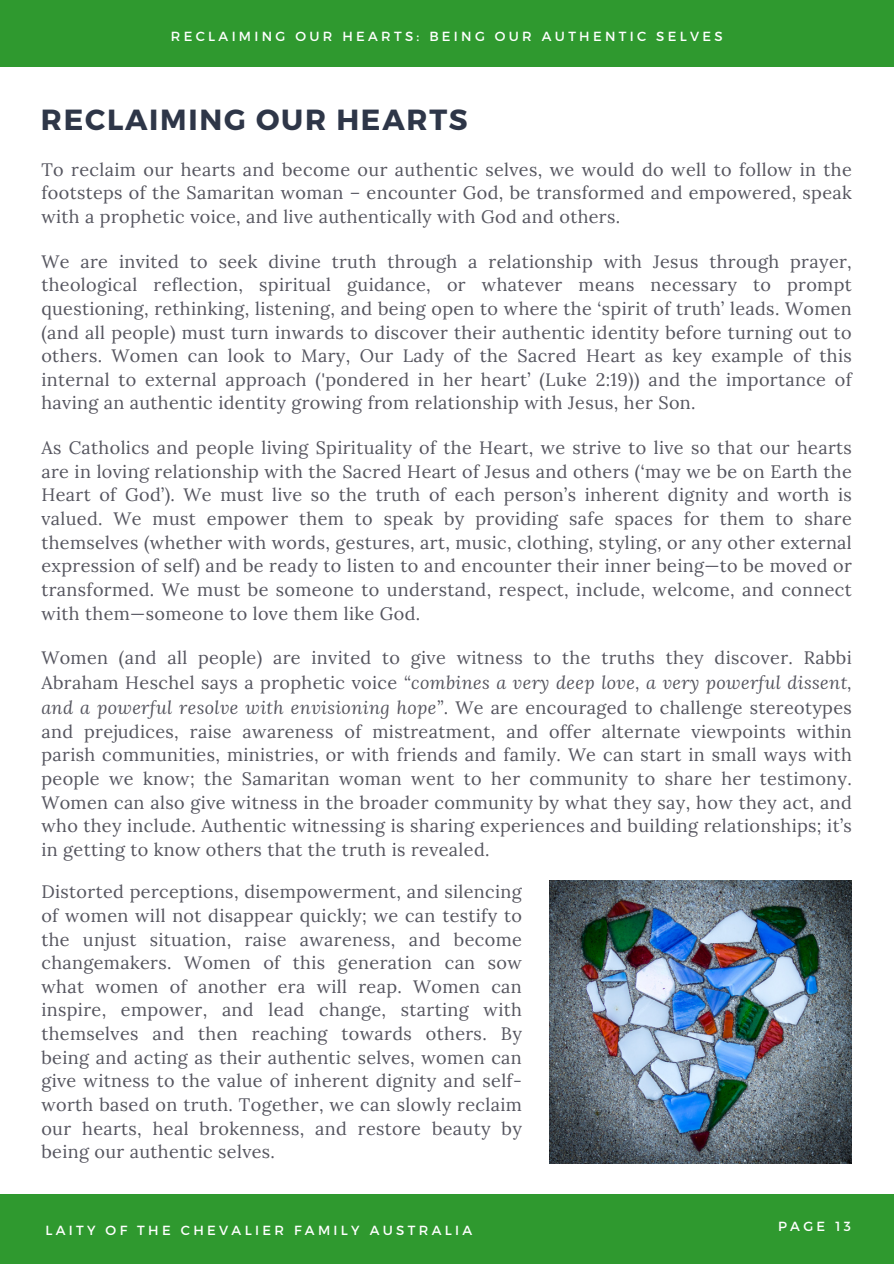
<style>
.page{position:relative;width:894px;height:1264px;background:#fff}
.page>*{position:absolute;margin:0;border:0;box-sizing:border-box;transform-origin:0 0}
.t1{font:700 29.1px "Montserrat";letter-spacing:.06em;color:#2e3648}
.t2{font:18px/23.7px "Lora";letter-spacing:.02em;color:#55555f;text-align:justify}
.t3{font:13.2px "Montserrat";letter-spacing:.25em;color:#fff}
.s1{font-style:italic}
</style>
<div class="page">
<div style="left:0;top:0;width:893px;height:67px;background:#2f992f"></div>
<div style="left:0;top:1194px;width:893px;height:69px;background:#2f992f"></div>
<img style="left:549px;top:880px;width:302px;height:283px">
<p class="t3" style="left:171px;top:28px;width:553px">RECLAIMING OUR HEARTS: BEING OUR AUTHENTIC SELVES</p>
<h1 class="t1" style="left:41px;top:100px;width:428px">RECLAIMING OUR HEARTS</h1>
<p class="t2" style="left:41px;top:157px;width:811px">To reclaim our hearts and become our authentic selves, we would do well to follow in the footsteps of the Samaritan woman – encounter God, be transformed and empowered, speak with a prophetic voice, and live authentically with God and others.</p>
<p class="t2" style="left:41px;top:249px;width:811px">We are invited to seek divine truth through a relationship with Jesus through prayer, theological reflection, spiritual guidance, or whatever means necessary to prompt questioning, rethinking, listening, and being open to where the ‘spirit of truth’ leads. Women (and all people) must turn inwards to discover their authentic identity before turning out to others. Women can look to Mary, Our Lady of the Sacred Heart as key example of this internal to external approach ('pondered in her heart’ (Luke 2:19)) and the importance of having an authentic identity growing from relationship with Jesus, her Son.</p>
<p class="t2" style="left:41px;top:436px;width:811px">As Catholics and people living Spirituality of the Heart, we strive to live so that our hearts are in loving relationship with the Sacred Heart of Jesus and others (‘may we be on Earth the Heart of God’). We must live so the truth of each person’s inherent dignity and worth is valued. We must empower them to speak by providing safe spaces for them to share themselves (whether with words, gestures, art, music, clothing, styling, or any other external expression of self) and be ready to listen to and encounter their inner being—to be moved or transformed. We must be someone to understand, respect, include, welcome, and connect with them—someone to love them like God.</p>
<p class="t2" style="left:41px;top:646px;width:811px">Women (and all people) are invited to give witness to the truths they discover. Rabbi Abraham Heschel says a prophetic voice <span class="s1">“combines a very deep love, a very powerful dissent, and a powerful resolve with envisioning hope”</span>. We are encouraged to challenge stereotypes and prejudices, raise awareness of mistreatment, and offer alternate viewpoints within parish communities, ministries, or with friends and family. We can start in small ways with people we know; the Samaritan woman went to her community to share her testimony.<br>Women can also give witness in the broader community by what they say, how they act, and who they include. Authentic witnessing is sharing experiences and building relationships; it’s in getting to know others that the truth is revealed.</p>
<p class="t2" style="left:41px;top:879px;width:482px">Distorted perceptions, disempowerment, and silencing of women will not disappear quickly; we can testify to the unjust situation, raise awareness, and become changemakers. Women of this generation can sow what women of another era will reap. Women can inspire, empower, and lead change, starting with themselves and then reaching towards others. By being and acting as their authentic selves, women can give witness to the value of inherent dignity and self&shy;worth based on truth. Together, we can slowly reclaim our hearts, heal brokenness, and restore beauty by being our authentic selves.</p>
<p class="t3" style="left:45px;top:1221px;width:428px">LAITY OF THE CHEVALIER FAMILY AUSTRALIA</p>
<p class="t3" style="left:777px;top:1217px;width:74px">PAGE 13</p>
</div>
